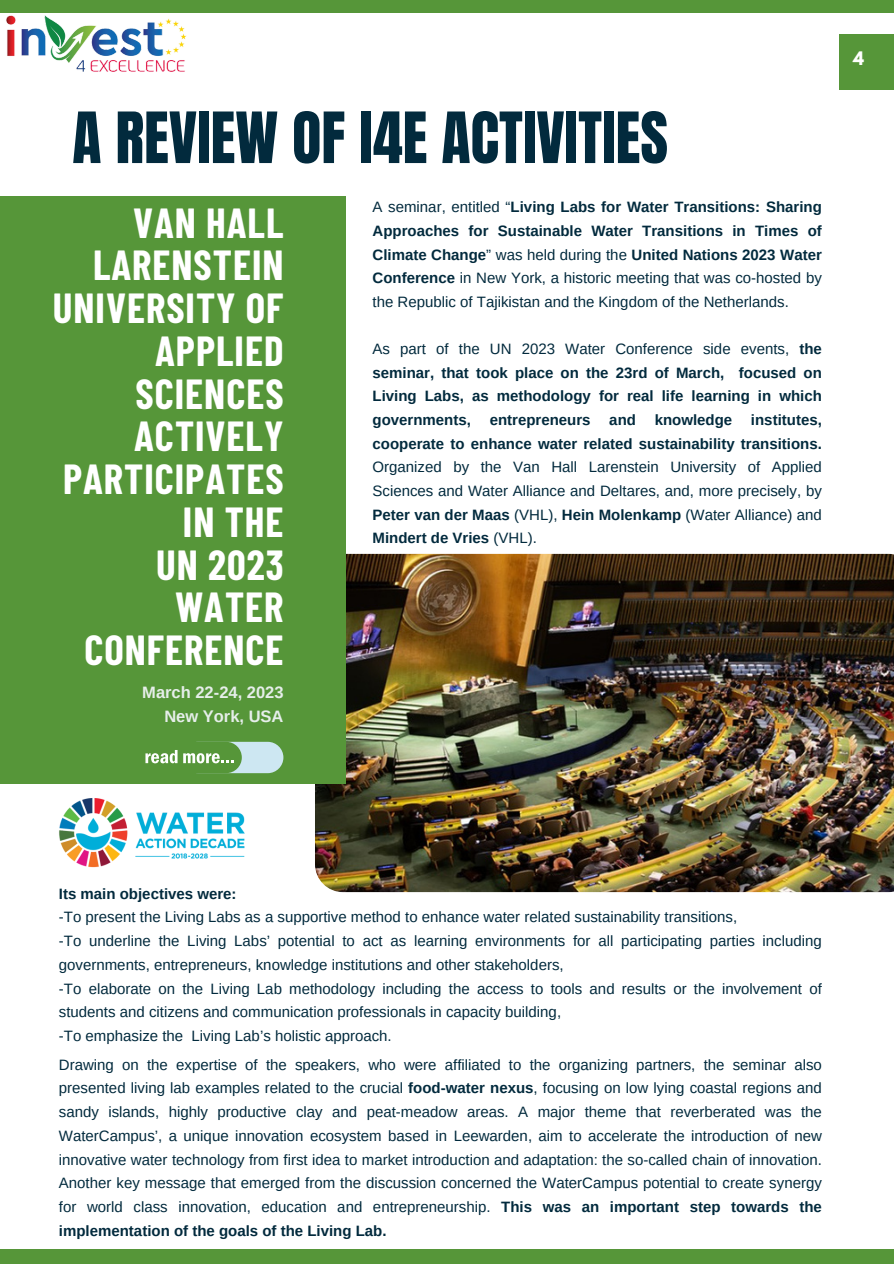
<style>
.page{position:relative;width:894px;height:1264px;background:#fff}
.page>*{position:absolute;margin:0;border:0;box-sizing:border-box;transform-origin:0 0}
.t1{font:60px "Anton";color:#022a3d}
.t2{font:700 41.1px/42.8px "Barlow Condensed";letter-spacing:.025em;color:#fff;text-align:right}
.t3{font:700 16.5px/23.7px "Arimo";color:#e6eeea;text-align:right}
.t4{font:700 16.5px "League Spartan";color:#fff}
.t5{font:15px/23.7px "Arimo";color:#022a3d;text-align:justify}
.t6{font:700 15px/23.7px "Arimo";color:#022a3d;text-align:justify}
.s1{font-weight:700}
.s2{font-weight:400}
</style>
<div class="page">
<img style="left:315px;top:554px;width:578px;height:338px">
<div style="left:0;top:196px;width:346px;height:587px;background:#569639"></div>
<div style="left:0;top:0;width:893px;height:12px;background:#569639"></div>
<div style="left:0;top:1249px;width:893px;height:14px;background:#569639"></div>
<div style="left:839px;top:34px;width:54px;height:55px;background:#569639"></div>
<img style="left:1px;top:12px;width:190px;height:60px">
<div style="left:182px;top:741px;width:101px;height:32px;background:#cde7f2;border-radius:16px"></div>
<div style="left:136px;top:741px;width:106px;height:32px;background:#569639;border-radius:16px"></div>
<svg style="left:145px;top:750px;width:32px;height:13px"></svg>
<svg style="left:183px;top:753px;width:51px;height:10px"></svg>
<img style="left:59px;top:798px;width:186px;height:70px">
<h1 class="t1" style="left:72px;top:95px;width:597px">A REVIEW OF I4E ACTIVITIES</h1>
<h2 class="t2" style="left:53px;top:200px;width:232px">VAN HALL<br>LARENSTEIN<br>UNIVERSITY OF<br>APPLIED<br>SCIENCES<br>ACTIVELY<br>PARTICIPATES<br>IN THE<br>UN 2023<br>WATER<br>CONFERENCE</h2>
<p class="t3" style="left:142px;top:681px;width:143px">March 22-24, 2023<br>New York, USA</p>
<p class="t5" style="left:372px;top:195px;width:450px">A seminar, entitled “<span class="s1">Living Labs for Water Transitions: Sharing Approaches for Sustainable Water Transitions in Times of Climate Change</span>” was held during the <span class="s1">United Nations 2023 Water Conference</span> in New York, a historic meeting that was co-hosted by the Republic of Tajikistan and the Kingdom of the Netherlands.</p>
<p class="t6" style="left:372px;top:337px;width:450px"><span class="s2">As part of the UN 2023 Water Conference side events,</span> the seminar, that took place on the 23rd of March, focused on Living Labs, as methodology for real life learning in which governments, entrepreneurs and knowledge institutes, cooperate to enhance water related sustainability transitions.</p>
<p class="t5" style="left:372px;top:455px;width:450px">Organized by the Van Hall Larenstein University of Applied Sciences and Water Alliance and Deltares, and, more precisely, by <span class="s1">Peter van der Maas</span> (VHL), <span class="s1">Hein Molenkamp</span> (Water Alliance) and <span class="s1">Mindert de Vries</span> (VHL).</p>
<p class="t4" style="left:852px;top:51px;width:12px">4</p>
<p class="t6" style="left:59px;top:881px;width:179px">Its main objectives were:</p>
<p class="t5" style="left:59px;top:905px;width:764px;text-align:left">-To present the Living Labs as a supportive method to enhance water related sustainability transitions,<br>-To underline the Living Labs’ potential to act as learning environments for all participating parties including governments, entrepreneurs, knowledge institutions and other stakeholders,<br>-To elaborate on the Living Lab methodology including the access to tools and results or the involvement of students and citizens and communication professionals in capacity building,<br>-To emphasize the Living Lab’s holistic approach.</p>
<p class="t5" style="left:59px;top:1052px;width:764px">Drawing on the expertise of the speakers, who were affiliated to the organizing partners, the seminar also presented living lab examples related to the crucial <span class="s1">food-water nexus</span>, focusing on low lying coastal regions and sandy islands, highly productive clay and peat-meadow areas. A major theme that reverberated was the WaterCampus’, a unique innovation ecosystem based in Leewarden, aim to accelerate the introduction of new innovative water technology from first idea to market introduction and adaptation: the so-called chain of innovation.<br>Another key message that emerged from the discussion concerned the WaterCampus potential to create synergy for world class innovation, education and entrepreneurship. <span class="s1">This was an important step towards the implementation of the goals of the Living Lab.</span></p>
</div>
